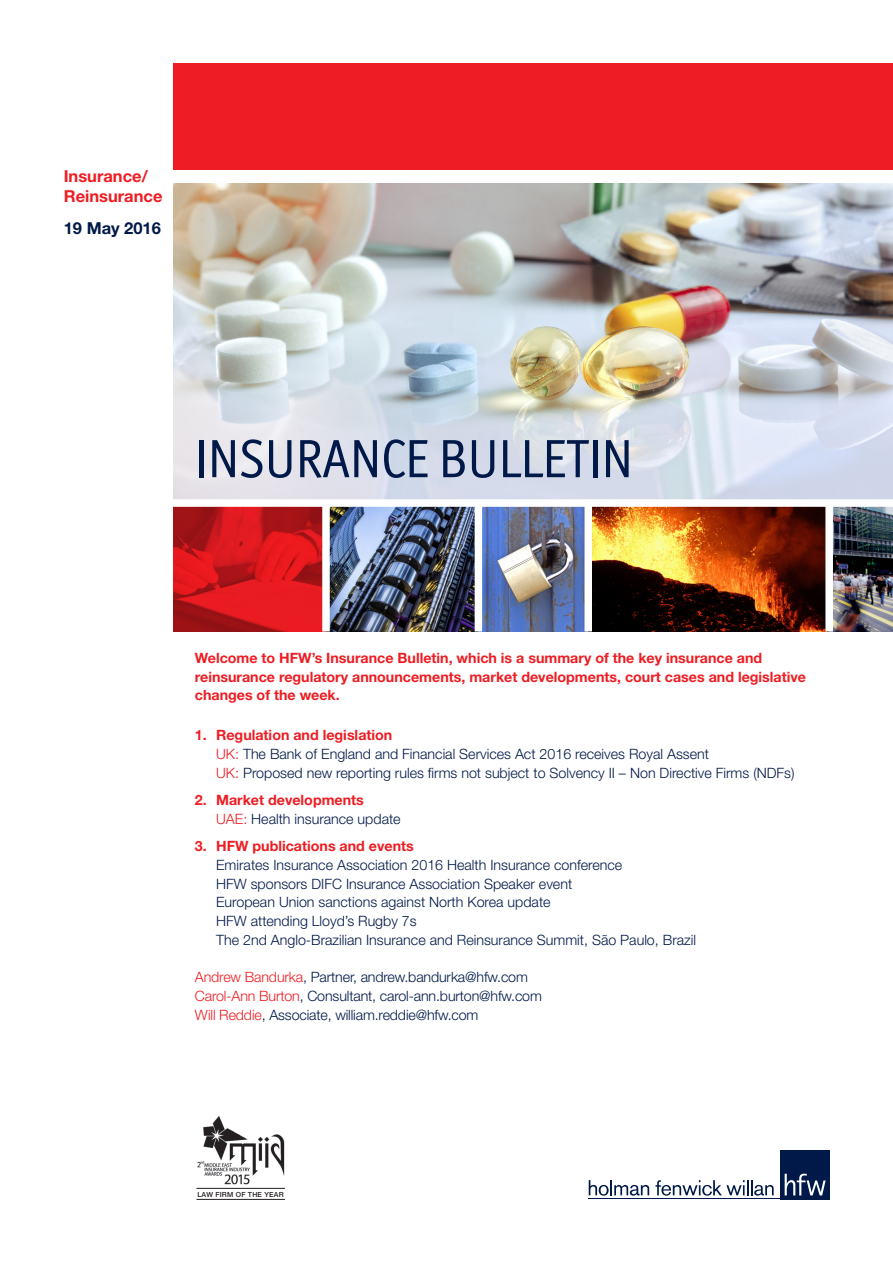
<style>
.page{position:relative;width:893px;height:1263px;background:#fff}
.page>*{position:absolute;margin:0;border:0;box-sizing:border-box;transform-origin:0 0}
.t1{font:54px "Officina Display ITC Std";color:#001948}
.BULLETIN_-_Practice{font:700 16.5px/19.8px "Helvetica Neue LT Std";color:#ee1d23}
.t2{font:700 16.5px "Helvetica Neue LT Std";color:#001948}
.BULLETIN_-_Front_-_A{font:300 14.25px/18.8px "Helvetica Neue LT Std";color:#001948}
.BULLETIN_-_Front_-_I{font:700 14.25px/18.8px "Helvetica Neue LT Std";color:#ee1d23}
.BULLETIN_-_Front_-_E{font:300 14.25px/18.8px "Helvetica Neue LT Std";letter-spacing:-.01em;color:#001948}
.BULLETIN_-_Front_-_S{font:700 14.25px "Helvetica Neue LT Std";color:#ee1d23}
.BULLETIN_-_Practice-2{font:500 7.05px "Helvetica Neue LT Std";letter-spacing:.03em;color:#231f20}
.s1{color:#ee1d23}
</style>
<div class="page">
<img style="left:174px;top:183px;width:719px;height:316px">
<div style="left:780px;top:1150px;width:49px;height:49px;background:#001948"></div>
<svg style="left:589px;top:1180px;width:60px;height:16px"></svg>
<svg style="left:655px;top:1180px;width:119px;height:16px"></svg>
<svg style="left:785px;top:1174px;width:41px;height:21px"></svg>
<hr style="left:588px;top:1198px;width:241px;height:1px;background:#001948">
<div style="left:174px;top:64px;width:719px;height:106px;background:#ee1d23"></div>
<img style="left:174px;top:507px;width:148px;height:124px">
<img style="left:330px;top:507px;width:145px;height:124px">
<img style="left:482px;top:507px;width:102px;height:124px">
<svg style="left:592px;top:507px;width:233px;height:124px"></svg>
<img style="left:833px;top:507px;width:60px;height:124px">
<img style="left:197px;top:1116px;width:88px;height:69px">
<hr style="left:196px;top:1188px;width:89px;height:1px;background:#231f20">
<hr style="left:196px;top:1199px;width:89px;height:1px;background:#231f20">
<p class="BULLETIN_-_Practice" style="left:64px;top:166px;width:100px">Insurance/<br>Reinsurance</p>
<p class="t2" style="left:64px;top:218px;width:99px">19 May 2016</p>
<p class="t1" style="left:195px;top:428px;width:440px">INSURANCE BULLETIN</p>
<p class="BULLETIN_-_Front_-_I" style="left:195px;top:648px;width:613px">Welcome to HFW’s Insurance Bulletin, which is a summary of the key insurance and reinsurance regulatory announcements, market developments, court cases and legislative changes of the week.</p>
<p class="BULLETIN_-_Front_-_S" style="left:195px;top:726px;width:199px">1. Regulation and legislation</p>
<p class="BULLETIN_-_Front_-_A" style="left:216px;top:744px;width:494px"><span class="s1">UK:</span> The Bank of England and Financial Services Act 2016 receives Royal Assent</p>
<p class="BULLETIN_-_Front_-_A" style="left:216px;top:763px;width:580px"><span class="s1">UK:</span> Proposed new reporting rules firms not subject to Solvency II – Non Directive Firms (NDFs)</p>
<p class="BULLETIN_-_Front_-_S" style="left:195px;top:791px;width:171px">2. Market developments</p>
<p class="BULLETIN_-_Front_-_A" style="left:216px;top:809px;width:186px"><span class="s1">UAE:</span> Health insurance update</p>
<p class="BULLETIN_-_Front_-_S" style="left:195px;top:837px;width:220px">3. HFW publications and events</p>
<p class="BULLETIN_-_Front_-_A" style="left:216px;top:855px;width:407px">Emirates Insurance Association 2016 Health Insurance conference</p>
<p class="BULLETIN_-_Front_-_A" style="left:216px;top:874px;width:358px">HFW sponsors DIFC Insurance Association Speaker event</p>
<p class="BULLETIN_-_Front_-_A" style="left:216px;top:893px;width:336px">European Union sanctions against North Korea update<br>HFW attending Lloyd’s Rugby 7s</p>
<p class="BULLETIN_-_Front_-_A" style="left:216px;top:930px;width:481px">The 2nd Anglo-Brazilian Insurance and Reinsurance Summit, São Paulo, Brazil</p>
<p class="BULLETIN_-_Front_-_E" style="left:195px;top:968px;width:334px"><span class="s1">Andrew Bandurka</span>, Partner, andrew.bandurka@hfw.com</p>
<p class="BULLETIN_-_Front_-_E" style="left:195px;top:986px;width:349px"><span class="s1">Carol-Ann Burton</span>, Consultant, carol-ann.burton@hfw.com<br><span class="s1">Will Reddie</span>, Associate, william.reddie@hfw.com</p>
<p class="BULLETIN_-_Practice-2" style="left:197px;top:1190px;width:88px">LAW FIRM OF THE YEAR</p>
</div>
